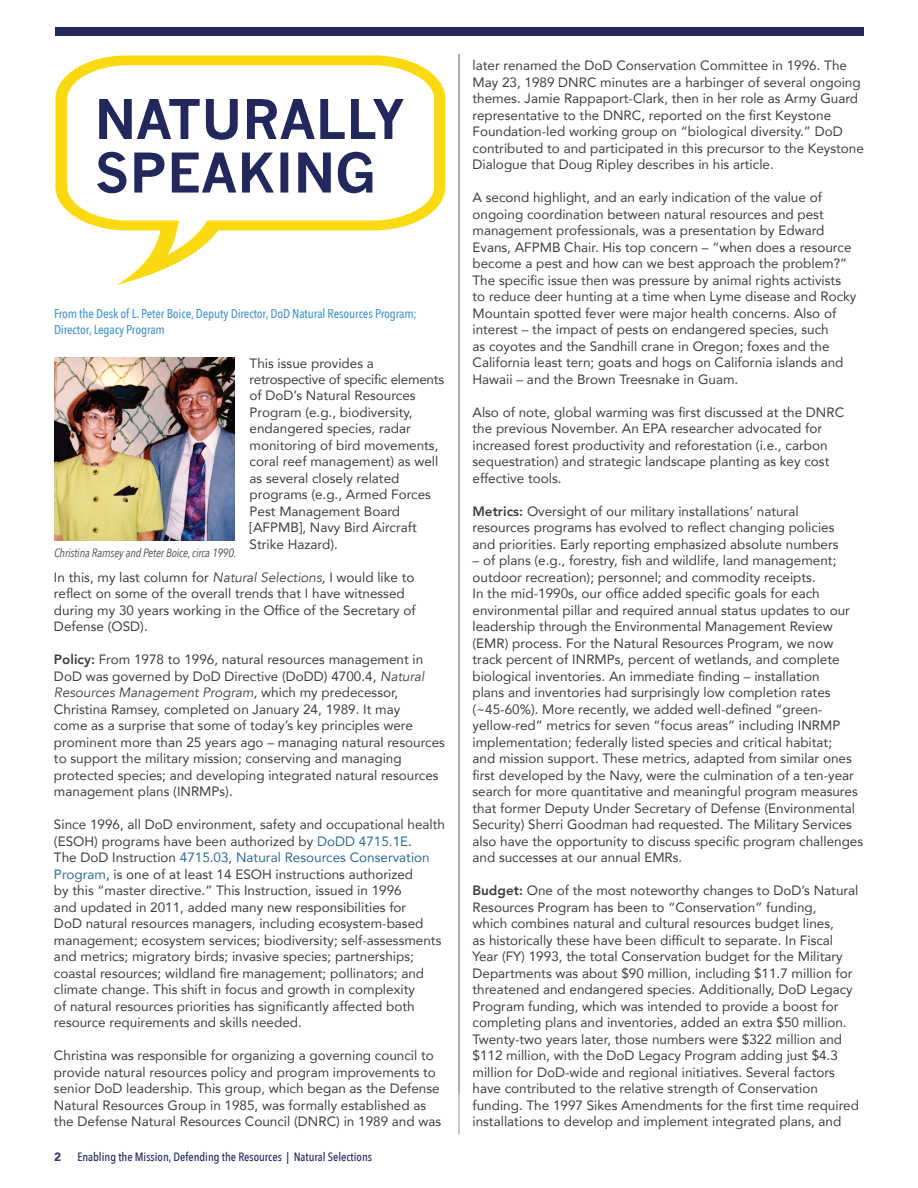
<style>
.page{position:relative;width:918px;height:1188px;background:#fff}
.page>*{position:absolute;margin:0;border:0;box-sizing:border-box;transform-origin:0 0}
.t1{font:13.5px/16.5px "Avenir";color:#3e3e3f}
.t2{font:500 12.75px/16.5px "Avenir Next Condensed";letter-spacing:-.01em;color:#4597d0}
.t3{font:500 12px "Avenir Next Condensed";color:#22275c}
.t4{font:italic 12px "Avenir Next Condensed";letter-spacing:-.01em;color:#4b4c4d}
.t5{font:900 12px "Avenir";color:#3b3c6b}
.s1{font-style:italic}
.s2{font-weight:800}
.s3{color:#2e6b95}
</style>
<div class="page">
<div style="left:56px;top:27px;width:808px;height:9px;background:#22275c"></div>
<img style="left:54px;top:358px;width:181px;height:182px">
<svg style="left:55px;top:55px;width:390px;height:230px"></svg>
<svg style="left:67px;top:65px;width:367px;height:190px"></svg>
<svg style="left:97px;top:152px;width:275px;height:41px"></svg>
<svg style="left:99px;top:99px;width:305px;height:41px"></svg>
<hr style="left:459px;top:54px;width:1px;height:1080px;background:#939598">
<p class="t2" style="left:54px;top:305px;width:364px">From the Desk of L. Peter Boice, Deputy Director, DoD Natural Resources Program;<br>Director, Legacy Program</p>
<p class="t1" style="left:250px;top:354px;width:196px">This issue provides a retrospective of specific elements of DoD’s Natural Resources<br>Program (e.g., biodiversity, endangered species, radar monitoring of bird movements, coral reef management) as well as several closely related programs (e.g., Armed Forces<br>Pest Management Board [AFPMB], Navy Bird Aircraft<br>Strike Hazard).</p>
<p class="t1" style="left:54px;top:569px;width:363px">In this, my last column for <span class="s1">Natural Selections</span>, I would like to reflect on some of the overall trends that I have witnessed during my 30 years working in the Office of the Secretary of Defense (OSD).</p>
<p class="t1" style="left:54px;top:651px;width:393px"><span class="s2">Policy:</span> From 1978 to 1996, natural resources management in DoD was governed by DoD Directive (DoDD) 4700.4, <span class="s1">Natural Resources Management Program</span>, which my predecessor, Christina Ramsey, completed on January 24, 1989. It may<br>come as a surprise that some of today’s key principles were prominent more than 25 years ago – managing natural resources to support the military mission; conserving and managing protected species; and developing integrated natural resources management plans (INRMPs).</p>
<p class="t1" style="left:54px;top:816px;width:393px">Since 1996, all DoD environment, safety and occupational health (ESOH) programs have been authorized by <span class="s3">DoDD 4715.1E</span>.<br>The DoD Instruction <span class="s3">4715.03, Natural Resources Conservation Program</span>, is one of at least 14 ESOH instructions authorized<br>by this “master directive.” This Instruction, issued in 1996<br>and updated in 2011, added many new responsibilities for<br>DoD natural resources managers, including ecosystem-based management; ecosystem services; biodiversity; self-assessments and metrics; migratory birds; invasive species; partnerships; coastal resources; wildland fire management; pollinators; and climate change. This shift in focus and growth in complexity<br>of natural resources priorities has significantly affected both resource requirements and skills needed.</p>
<p class="t1" style="left:54px;top:1047px;width:389px">Christina was responsible for organizing a governing council to provide natural resources policy and program improvements to senior DoD leadership. This group, which began as the Defense Natural Resources Group in 1985, was formally established as the Defense Natural Resources Council (DNRC) in 1989 and was</p>
<p class="t4" style="left:54px;top:546px;width:184px">Christina Ramsey and Peter Boice, circa 1990.</p>
<p class="t5" style="left:54px;top:1147px;width:9px">2</p>
<p class="t3" style="left:77px;top:1150px;width:296px">Enabling the Mission, Defending the Resources | Natural Selections</p>
<p class="t1" style="left:472px;top:57px;width:393px">later renamed the DoD Conservation Committee in 1996. The May 23, 1989 DNRC minutes are a harbinger of several ongoing themes. Jamie Rappaport-Clark, then in her role as Army Guard representative to the DNRC, reported on the first Keystone Foundation-led working group on “biological diversity.” DoD contributed to and participated in this precursor to the Keystone Dialogue that Doug Ripley describes in his article.</p>
<p class="t1" style="left:472px;top:189px;width:386px">A second highlight, and an early indication of the value of ongoing coordination between natural resources and pest management professionals, was a presentation by Edward Evans, AFPMB Chair. His top concern – “when does a resource become a pest and how can we best approach the problem?” The specific issue then was pressure by animal rights activists to reduce deer hunting at a time when Lyme disease and Rocky Mountain spotted fever were major health concerns. Also of interest – the impact of pests on endangered species, such<br>as coyotes and the Sandhill crane in Oregon; foxes and the California least tern; goats and hogs on California islands and Hawaii – and the Brown Treesnake in Guam.</p>
<p class="t1" style="left:472px;top:403px;width:373px">Also of note, global warming was first discussed at the DNRC the previous November. An EPA researcher advocated for increased forest productivity and reforestation (i.e., carbon sequestration) and strategic landscape planting as key cost effective tools.</p>
<p class="t1" style="left:472px;top:502px;width:368px"><span class="s2">Metrics:</span> Oversight of our military installations’ natural resources programs has evolved to reflect changing policies and priorities. Early reporting emphasized absolute numbers</p>
<p class="t1" style="left:472px;top:552px;width:392px">– of plans (e.g., forestry, fish and wildlife, land management; outdoor recreation); personnel; and commodity receipts.<br>In the mid-1990s, our office added specific goals for each environmental pillar and required annual status updates to our leadership through the Environmental Management Review (EMR) process. For the Natural Resources Program, we now track percent of INRMPs, percent of wetlands, and complete biological inventories. An immediate finding – installation<br>plans and inventories had surprisingly low completion rates (~45-60%). More recently, we added well-defined “green&shy;yellow-red” metrics for seven “focus areas” including INRMP implementation; federally listed species and critical habitat;<br>and mission support. These metrics, adapted from similar ones first developed by the Navy, were the culmination of a ten-year search for more quantitative and meaningful program measures that former Deputy Under Secretary of Defense (Environmental Security) Sherri Goodman had requested. The Military Services also have the opportunity to discuss specific program challenges and successes at our annual EMRs.</p>
<p class="t1" style="left:472px;top:882px;width:388px"><span class="s2">Budget:</span> One of the most noteworthy changes to DoD’s Natural Resources Program has been to “Conservation” funding,<br>which combines natural and cultural resources budget lines,<br>as historically these have been difficult to separate. In Fiscal Year (FY) 1993, the total Conservation budget for the Military Departments was about $90 million, including $11.7 million for threatened and endangered species. Additionally, DoD Legacy Program funding, which was intended to provide a boost for completing plans and inventories, added an extra $50 million.<br>Twenty-two years later, those numbers were $322 million and $112 million, with the DoD Legacy Program adding just $4.3 million for DoD-wide and regional initiatives. Several factors have contributed to the relative strength of Conservation funding. The 1997 Sikes Amendments for the first time required installations to develop and implement integrated plans, and</p>
</div>
